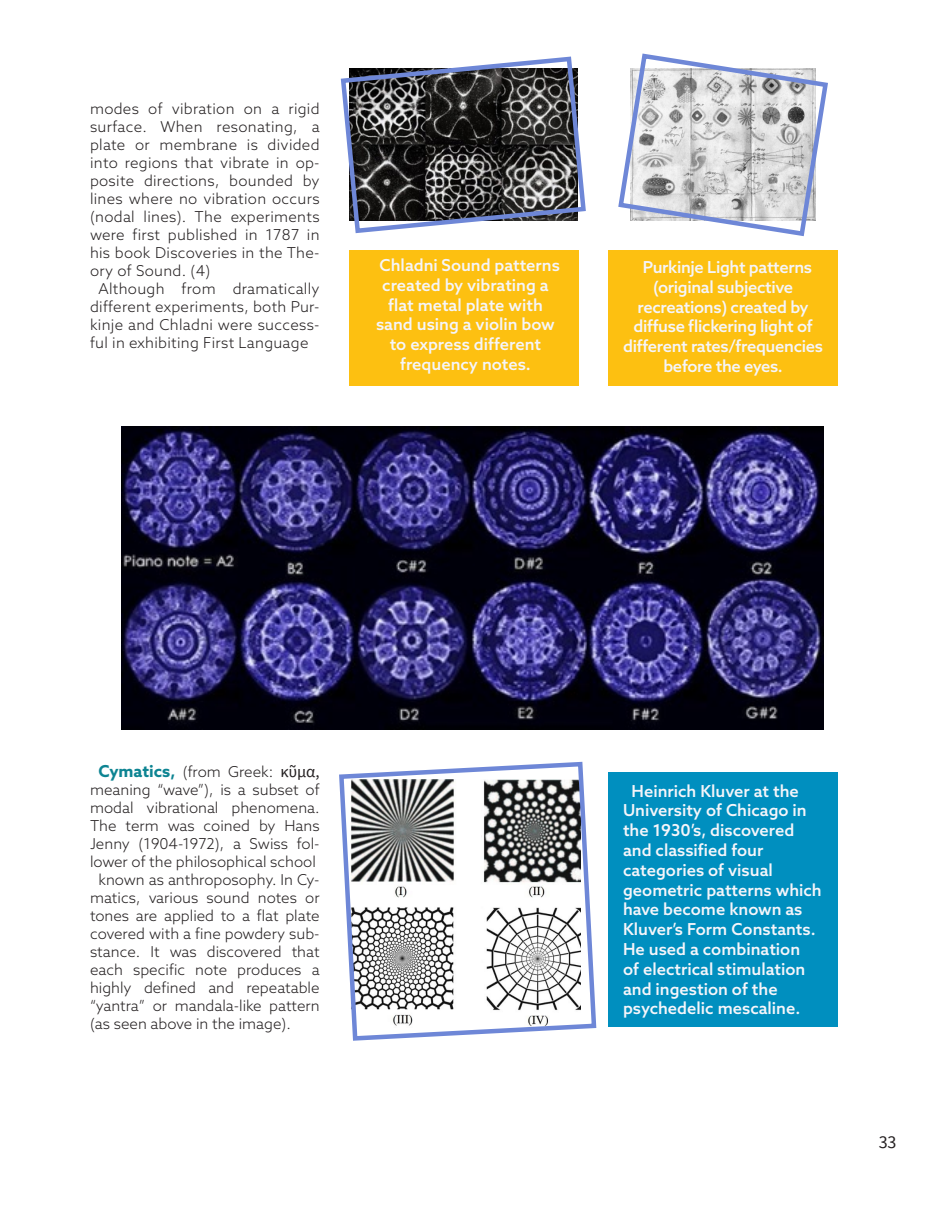
<style>
.page{position:relative;width:945px;height:1215px;background:#fff}
.page>*{position:absolute;margin:0;border:0;box-sizing:border-box;transform-origin:0 0}
.t1{font:18px "Source Sans Pro";color:#231f20}
.inter_textos{font:500 16.5px/19.8px "Azo Sans";color:#f5f5fa;text-align:center}
.inter_textos-2{font:500 16.5px/19.8px "Azo Sans";letter-spacing:-.02em;color:#f5f5fa;text-align:center}
.tipografia_para_revi{font:300 15px/18px "Azo Sans";color:#231f20;text-align:justify}
.s1{font-weight:700;font-size:16.5px;color:#0d8492}
.s2{font-family:"Source Sans Pro";font-weight:400;font-size:16.5px}
</style>
<div class="page">
<div style="left:608px;top:773px;width:230px;height:254px;background:#008fbf"></div>
<div style="left:349px;top:250px;width:230px;height:135px;background:#fdc011"></div>
<div style="left:608px;top:250px;width:230px;height:135px;background:#fdc011"></div>
<img style="left:121px;top:427px;width:702px;height:303px">
<svg style="left:340px;top:56px;width:246px;height:178px"></svg>
<svg style="left:618px;top:53px;width:210px;height:184px"></svg>
<svg style="left:339px;top:761px;width:258px;height:280px"></svg>
<p class="tipografia_para_revi" style="left:90px;top:100px;width:231px">modes of vibration on a rigid surface. When resonating, a plate or membrane is divided into regions that vibrate in op&shy;posite directions, bounded by lines where no vibration occurs (nodal lines). The experiments were first published in 1787 in his book Discoveries in the The&shy;ory of Sound. (4)</p>
<p class="tipografia_para_revi" style="left:90px;top:280px;width:231px;text-indent:9px">Although from dramatically different experiments, both Pur&shy;kinje and Chladni were success&shy;ful in exhibiting First Language</p>
<p class="inter_textos" style="left:376px;top:255px;width:185px">Chladni Sound patterns created by vibrating a flat metal plate with sand using a violin bow to express different frequency notes.</p>
<p class="inter_textos-2" style="left:623px;top:257px;width:201px">Purkinje Light patterns (original subjective recreations) created by diffuse flickering light of different rates/frequencies before the eyes.</p>
<p class="tipografia_para_revi" style="left:90px;top:762px;width:231px;text-align:center"><span class="s1">Cymatics,</span> (from Greek: <span class="s2">κῦμα, </span>meaning “wave”), is a subset of modal vibrational phenomena.<br>The term was coined by Hans<br>Jenny (1904-1972), a Swiss fol&shy;lower of the philosophical school</p>
<p class="tipografia_para_revi" style="left:90px;top:870px;width:231px;text-indent:9px">known as anthroposophy. In Cy&shy;matics, various sound notes or tones are applied to a flat plate covered with a fine powdery sub&shy;stance. It was discovered that each specific note produces a highly defined and repeatable “yantra” or mandala-like pattern (as seen above in the image).</p>
<p class="inter_textos" style="left:623px;top:781px;width:200px;text-align:left;text-indent:9px">Heinrich Kluver at the<br>University of Chicago in the 1930’s, discovered and classified four categories of visual geometric patterns which have become known as<br>Kluver’s Form Constants.<br>He used a combination<br>of electrical stimulation and ingestion of the psychedelic mescaline.</p>
<p class="t1" style="left:879px;top:1131px;width:19px">33</p>
</div>
